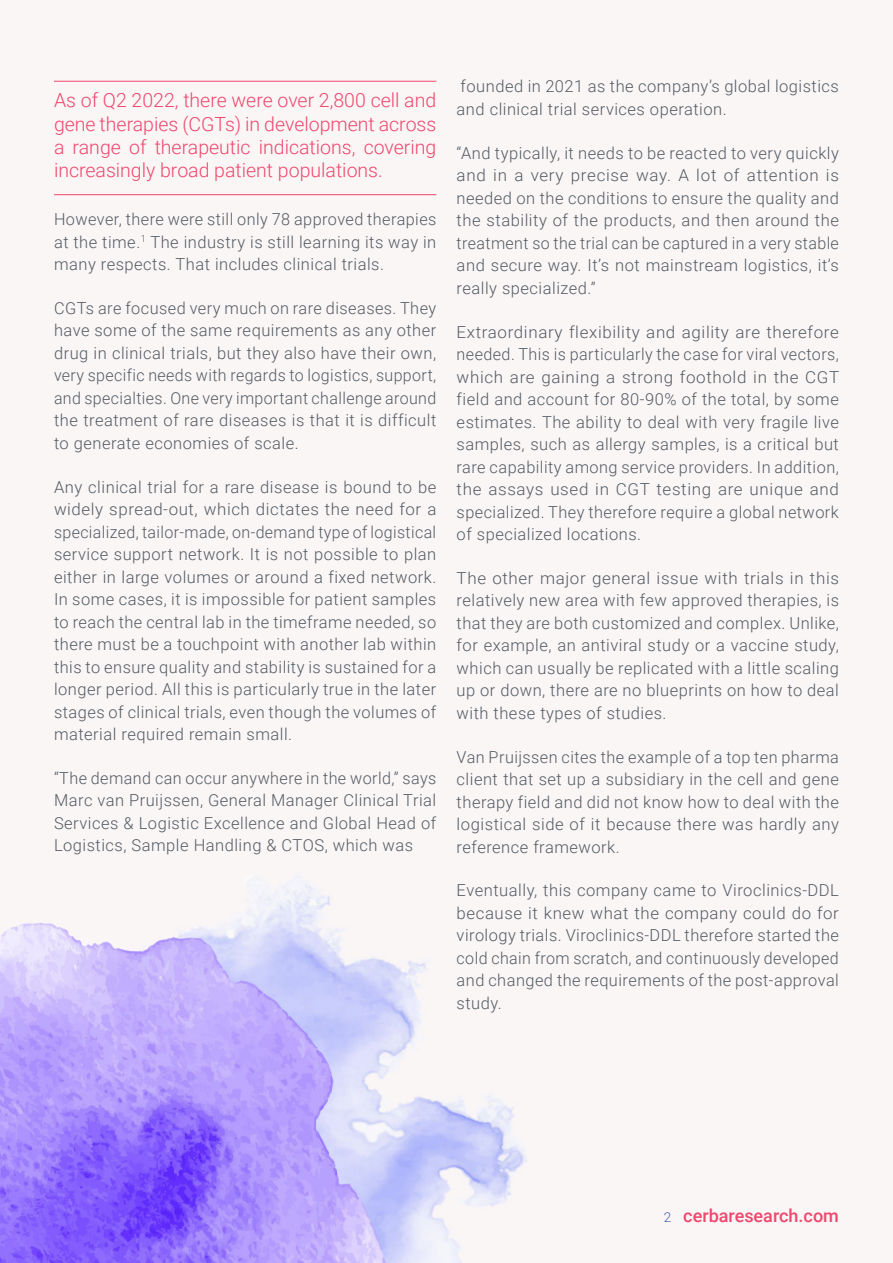
<style>
.page{position:relative;width:893px;height:1263px;background:#faf6f6}
.page>*{position:absolute;margin:0;border:0;box-sizing:border-box;transform-origin:0 0}
.t1{font:300 19.5px/23.4px "Roboto";color:#ef476d;text-align:justify}
.t2{font:500 18px "Roboto";color:#ef476d}
.t3{font:300 16.5px/22.5px "Roboto";letter-spacing:.03em;color:#535b62;text-align:justify}
.s1{font-weight:300;font-size:13.5px;color:#4960ac}
</style>
<div class="page">
<img style="left:247px;top:883px;width:280px;height:380px">
<img style="left:0;top:918px;width:415px;height:345px">
<hr style="left:54px;top:81px;width:382px;height:1px;background:#ef476d">
<hr style="left:54px;top:194px;width:382px;height:1px;background:#ef476d">
<p class="t1" style="left:54px;top:88px;width:384px">As of Q2 2022, there were over 2,800 cell and gene therapies (CGTs) in development across a range of therapeutic indications, covering increasingly broad patient populations.</p>
<p class="t3" style="left:54px;top:207px;width:384px">However, there were still only 78 approved therapies at the time.<sup>1</sup> The industry is still learning its way in many respects. That includes clinical trials.</p>
<p class="t3" style="left:54px;top:296px;width:384px">CGTs are focused very much on rare diseases. They have some of the same requirements as any other drug in clinical trials, but they also have their own, very specific needs with regards to logistics, support, and specialties. One very important challenge around the treatment of rare diseases is that it is difficult to generate economies of scale.</p>
<p class="t3" style="left:54px;top:475px;width:384px">Any clinical trial for a rare disease is bound to be widely spread-out, which dictates the need for a specialized, tailor-made, on-demand type of logistical service support network. It is not possible to plan either in large volumes or around a fixed network.<br>In some cases, it is impossible for patient samples to reach the central lab in the timeframe needed, so there must be a touchpoint with another lab within this to ensure quality and stability is sustained for a longer period. All this is particularly true in the later stages of clinical trials, even though the volumes of material required remain small.</p>
<p class="t3" style="left:54px;top:766px;width:384px">“The demand can occur anywhere in the world,” says Marc van Pruijssen, General Manager Clinical Trial Services &amp; Logistic Excellence and Global Head of Logistics, Sample Handling &amp; CTOS, which was</p>
<p class="t3" style="left:457px;top:75px;width:384px">founded in 2021 as the company’s global logistics and clinical trial services operation.</p>
<p class="t3" style="left:457px;top:141px;width:384px">“And typically, it needs to be reacted to very quickly and in a very precise way. A lot of attention is needed on the conditions to ensure the quality and the stability of the products, and then around the treatment so the trial can be captured in a very stable and secure way. It’s not mainstream logistics, it’s really specialized.”</p>
<p class="t3" style="left:457px;top:320px;width:384px">Extraordinary flexibility and agility are therefore needed. This is particularly the case for viral vectors, which are gaining a strong foothold in the CGT field and account for 80-90% of the total, by some estimates. The ability to deal with very fragile live samples, such as allergy samples, is a critical but rare capability among service providers. In addition, the assays used in CGT testing are unique and specialized. They therefore require a global network of specialized locations.</p>
<p class="t3" style="left:457px;top:566px;width:384px">The other major general issue with trials in this relatively new area with few approved therapies, is that they are both customized and complex. Unlike, for example, an antiviral study or a vaccine study, which can usually be replicated with a little scaling up or down, there are no blueprints on how to deal with these types of studies.</p>
<p class="t3" style="left:457px;top:745px;width:384px">Van Pruijssen cites the example of a top ten pharma client that set up a subsidiary in the cell and gene therapy field and did not know how to deal with the logistical side of it because there was hardly any reference framework.</p>
<p class="t3" style="left:457px;top:879px;width:384px">Eventually, this company came to Viroclinics-DDL because it knew what the company could do for virology trials. Viroclinics-DDL therefore started the cold chain from scratch, and continuously developed and changed the requirements of the post-approval study.</p>
<p class="t2" style="left:664px;top:1206px;width:177px"><span class="s1">2</span> cerbaresearch.com</p>
</div>
